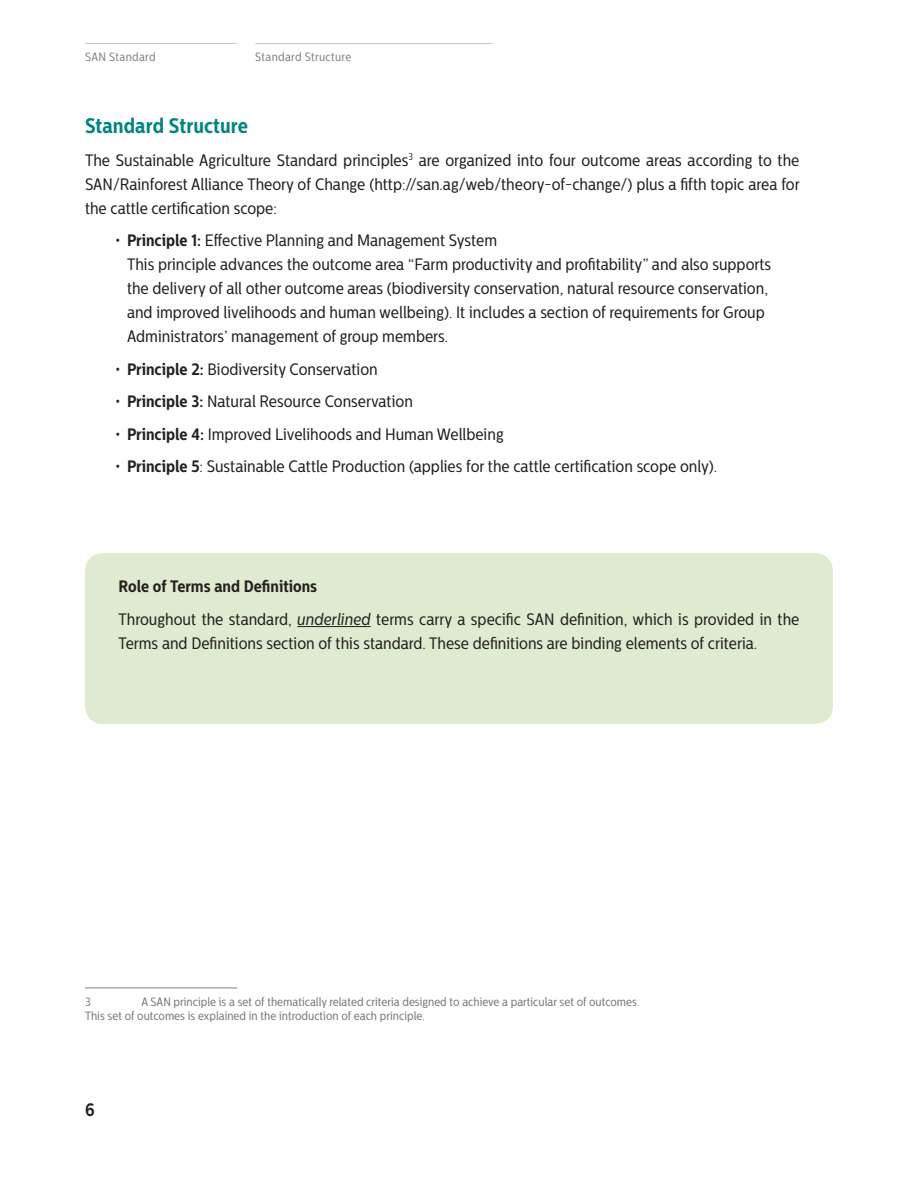
<style>
.page{position:relative;width:918px;height:1188px;background:#fff}
.page>*{position:absolute;margin:0;border:0;box-sizing:border-box;transform-origin:0 0}
.H1-mancha{font:700 21px "Centrale Sans Cnd";color:#008582}
.t1{font:700 18px "Centrale Sans Cnd";color:#231f20}
.Mancha{font:16.5px/24px "Centrale Sans Cnd";color:#231f20}
.Mancha-2{font:700 16.5px "Centrale Sans Cnd";color:#231f20}
.Footnote{font:12px/14.4px "Centrale Sans Cnd";color:#76787b}
.t2{font:12px "Centrale Sans Cnd";letter-spacing:.025em;color:#808285}
.s1{font-weight:700}
.s2{font-style:italic}
</style>
<div class="page">
<hr style="left:85px;top:43px;width:152px;height:1px;background:#c7c8ca">
<hr style="left:255px;top:43px;width:238px;height:1px;background:#c7c8ca">
<hr style="left:85px;top:988px;width:152px;height:1px;background:#808285">
<div style="left:85px;top:553px;width:748px;height:171px;background:#deebd0;border-radius:18px"></div>
<hr style="left:297px;top:626px;width:74px;height:1px;background:#231f20">
<p class="t2" style="left:85px;top:49px;width:72px">SAN Standard</p>
<p class="t2" style="left:255px;top:49px;width:98px">Standard Structure</p>
<p class="H1-mancha" style="left:85px;top:113px;width:165px">Standard Structure</p>
<p class="Mancha" style="left:85px;top:148px;width:716px;text-align:justify">The Sustainable Agriculture Standard principles<sup>3</sup> are organized into four outcome areas according to the SAN/Rainforest Alliance Theory of Change (http://san.ag/web/theory-of-change/) plus a fifth topic area for the cattle certification scope:</p>
<p class="Mancha" style="left:127px;top:229px;width:646px;text-indent:-12px">• <span class="s1">Principle 1:</span> Effective Planning and Management System<br>This principle advances the outcome area “Farm productivity and profitability” and also supports the delivery of all other outcome areas (biodiversity conservation, natural resource conservation, and improved livelihoods and human wellbeing). It includes a section of requirements for Group Administrators’ management of group members.</p>
<p class="Mancha" style="left:115px;top:357px;width:264px">• <span class="s1">Principle 2:</span> Biodiversity Conservation</p>
<p class="Mancha" style="left:115px;top:390px;width:299px">• <span class="s1">Principle 3:</span> Natural Resource Conservation</p>
<p class="Mancha" style="left:115px;top:422px;width:390px">• <span class="s1">Principle 4:</span> Improved Livelihoods and Human Wellbeing</p>
<p class="Mancha" style="left:115px;top:455px;width:604px">• <span class="s1">Principle 5</span>: Sustainable Cattle Production (applies for the cattle certification scope only).</p>
<p class="Mancha-2" style="left:119px;top:577px;width:200px">Role of Terms and Definitions</p>
<p class="Mancha" style="left:119px;top:607px;width:682px">Throughout the standard, <span class="s2">underlined</span> terms carry a specific SAN definition, which is provided in the<br>Terms and Definitions section of this standard. These definitions are binding elements of criteria.</p>
<p class="Footnote" style="left:85px;top:994px;width:556px;text-indent:56px">A SAN principle is a set of thematically related criteria designed to achieve a particular set of outcomes.<br>This set of outcomes is explained in the introduction of each principle.</p>
<p class="Footnote" style="left:85px;top:994px;width:7px">3</p>
<p class="t1" style="left:85px;top:1099px;width:11px">6</p>
</div>
